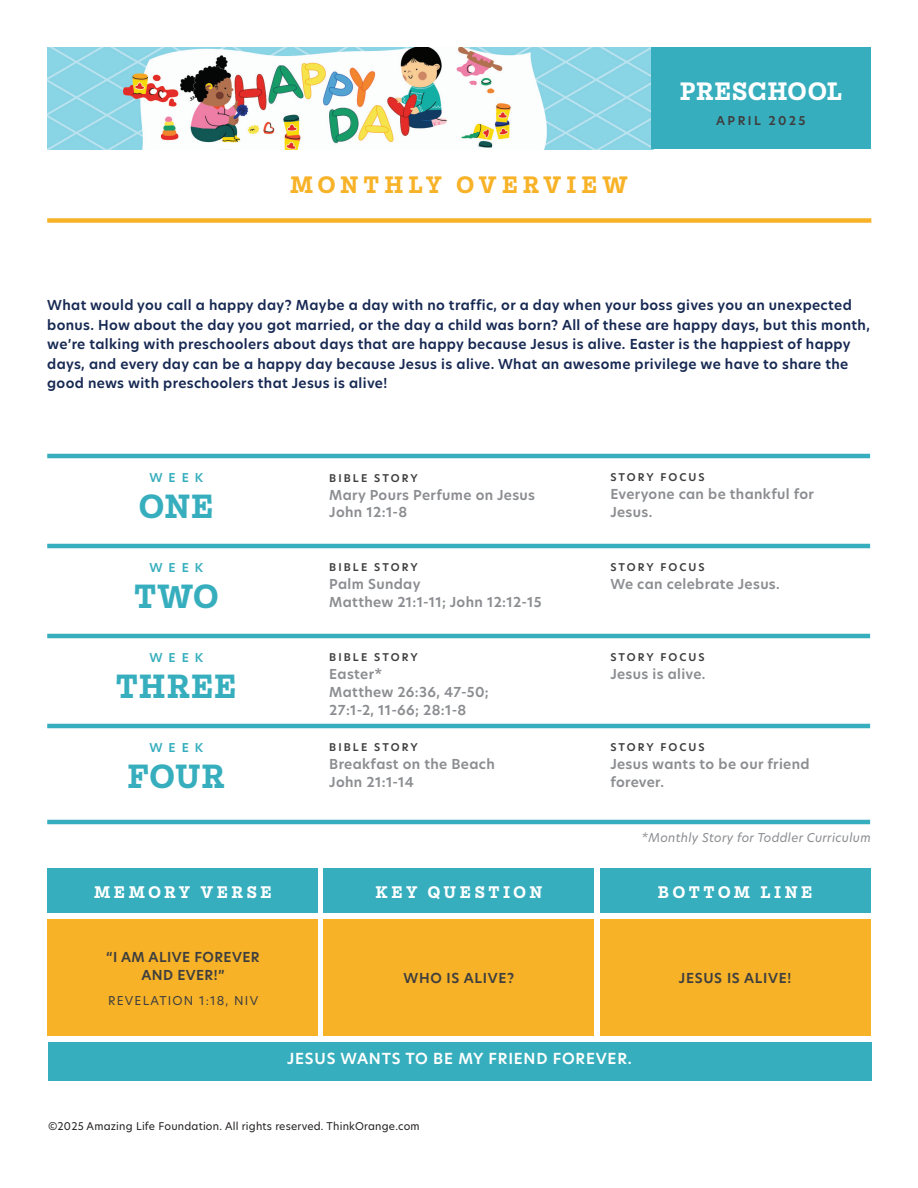
<style>
.page{position:relative;width:918px;height:1188px;background:#fff}
.page>*{position:absolute;margin:0;border:0;box-sizing:border-box;transform-origin:0 0}
.t1{font:700 36px "Mortise";letter-spacing:.025em;color:#36aebd}
.t2{font:700 27px "Mortise";letter-spacing:.025em;color:#fff}
.t3{font:700 25.5px "Mortise";letter-spacing:.2em;color:#f7b227}
.t4{font:700 18px "Mortise";letter-spacing:.2em;color:#fff}
.t5{font:600 15px "New Hero";letter-spacing:.05em;color:#fff}
.t6{font:600 13.5px/19.5px "New Hero";letter-spacing:.025em;color:#172953}
.t7{font:600 13.5px/18px "New Hero";letter-spacing:.025em;color:#8b8d90}
.t8{font:600 13.5px/18px "New Hero";letter-spacing:.04em;color:#3e3e3f;text-align:center}
.t9{font:italic 12px "New Hero";letter-spacing:.025em;color:#8b8d90}
.t10{font:12px "New Hero";letter-spacing:.1em;color:#3e3e3f}
.t11{font:600 12px "New Hero";letter-spacing:.5em;color:#36aebd}
.t12{font:600 12px "New Hero";letter-spacing:.2em;color:#3e3e3f}
.t13{font:600 10.5px "New Hero";letter-spacing:.2em;color:#3e3e3f}
.t14{font:10.5px "New Hero";letter-spacing:.02em;color:#231f20}
</style>
<div class="page">
<div style="left:47px;top:218px;width:824px;height:5px;background:#f7b227"></div>
<img style="left:47px;top:47px;width:604px;height:102px">
<div style="left:651px;top:47px;width:220px;height:102px;background:#36aebd"></div>
<hr style="left:47px;top:454px;width:823px;height:4px;background:#36aebd">
<hr style="left:47px;top:544px;width:823px;height:4px;background:#36aebd">
<hr style="left:47px;top:634px;width:823px;height:4px;background:#36aebd">
<hr style="left:47px;top:724px;width:823px;height:4px;background:#36aebd">
<hr style="left:47px;top:820px;width:823px;height:4px;background:#36aebd">
<div style="left:48px;top:868px;width:270px;height:45px;background:#36aebd"></div>
<div style="left:324px;top:868px;width:270px;height:45px;background:#36aebd"></div>
<div style="left:600px;top:868px;width:270px;height:45px;background:#36aebd"></div>
<div style="left:48px;top:1042px;width:824px;height:38px;background:#36aebd"></div>
<div style="left:48px;top:919px;width:270px;height:117px;background:#f7b227"></div>
<div style="left:324px;top:919px;width:270px;height:117px;background:#f7b227"></div>
<div style="left:600px;top:919px;width:270px;height:117px;background:#f7b227"></div>
<h2 class="t2" style="left:680px;top:76px;width:164px">PRESCHOOL</h2>
<h3 class="t3" style="left:290px;top:171px;width:339px">MONTHLY OVERVIEW</h3>
<p class="t12" style="left:716px;top:113px;width:91px">APRIL 2025</p>
<p class="t6" style="left:47px;top:295px;width:824px">What would you call a happy day? Maybe a day with no traffic, or a day when your boss gives you an unexpected bonus. How about the day you got married, or the day a child was born? All of these are happy days, but this month, we’re talking with preschoolers about days that are happy because Jesus is alive. Easter is the happiest of happy days, and every day can be a happy day because Jesus is alive. What an awesome privilege we have to share the good news with preschoolers that Jesus is alive!</p>
<p class="t11" style="left:149px;top:469px;width:55px">WEEK</p>
<p class="t13" style="left:329px;top:470px;width:90px">BIBLE STORY</p>
<p class="t13" style="left:610px;top:470px;width:96px">STORY FOCUS</p>
<h1 class="t1" style="left:139px;top:487px;width:76px">ONE</h1>
<p class="t7" style="left:329px;top:485px;width:207px">Mary Pours Perfume on Jesus<br>John 12:1-8</p>
<p class="t7" style="left:610px;top:485px;width:205px">Everyone can be thankful for<br>Jesus.</p>
<p class="t11" style="left:149px;top:559px;width:55px">WEEK</p>
<p class="t13" style="left:329px;top:560px;width:90px">BIBLE STORY</p>
<p class="t13" style="left:610px;top:560px;width:96px">STORY FOCUS</p>
<h1 class="t1" style="left:134px;top:577px;width:85px">TWO</h1>
<p class="t7" style="left:329px;top:575px;width:214px">Palm Sunday<br>Matthew 21:1-11; John 12:12-15</p>
<p class="t7" style="left:610px;top:575px;width:171px">We can celebrate Jesus.</p>
<p class="t11" style="left:149px;top:649px;width:55px">WEEK</p>
<p class="t13" style="left:329px;top:650px;width:90px">BIBLE STORY</p>
<p class="t13" style="left:610px;top:650px;width:96px">STORY FOCUS</p>
<h1 class="t1" style="left:116px;top:667px;width:122px">THREE</h1>
<p class="t7" style="left:329px;top:665px;width:161px">Easter*<br>Matthew 26:36, 47-50;<br>27:1-2, 11-66; 28:1-8</p>
<p class="t7" style="left:610px;top:665px;width:97px">Jesus is alive.</p>
<p class="t11" style="left:149px;top:739px;width:55px">WEEK</p>
<p class="t13" style="left:329px;top:740px;width:90px">BIBLE STORY</p>
<p class="t13" style="left:610px;top:740px;width:96px">STORY FOCUS</p>
<h1 class="t1" style="left:128px;top:757px;width:99px">FOUR</h1>
<p class="t7" style="left:329px;top:755px;width:167px">Breakfast on the Beach<br>John 21:1-14</p>
<p class="t7" style="left:610px;top:755px;width:201px">Jesus wants to be our friend forever.</p>
<p class="t9" style="left:642px;top:829px;width:231px">*Monthly Story for Toddler Curriculum</p>
<h3 class="t4" style="left:94px;top:883px;width:179px">MEMORY VERSE</h3>
<h3 class="t4" style="left:375px;top:883px;width:168px">KEY QUESTION</h3>
<h3 class="t4" style="left:658px;top:883px;width:156px">BOTTOM LINE</h3>
<p class="t8" style="left:106px;top:948px;width:155px">“I AM ALIVE FOREVER<br>AND EVER!”</p>
<p class="t10" style="left:108px;top:992px;width:152px">REVELATION 1:18, NIV</p>
<p class="t8" style="left:403px;top:969px;width:112px">WHO IS ALIVE?</p>
<p class="t8" style="left:679px;top:969px;width:114px">JESUS IS ALIVE!</p>
<p class="t5" style="left:287px;top:1048px;width:346px">JESUS WANTS TO BE MY FRIEND FOREVER.</p>
<p class="t14" style="left:48px;top:1118px;width:373px">©2025 Amazing Life Foundation. All rights reserved. ThinkOrange.com</p>
</div>
